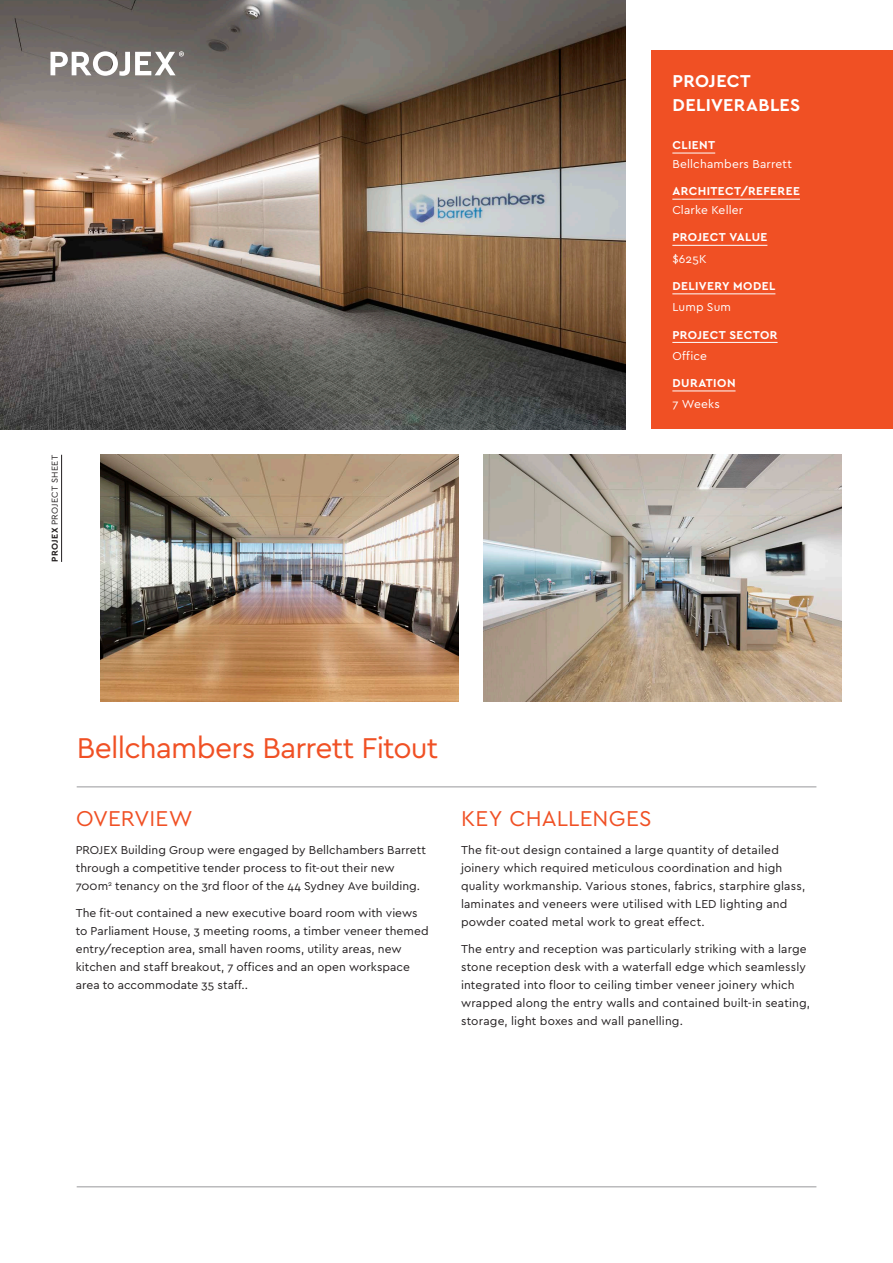
<style>
.page{position:relative;width:893px;height:1263px;background:#fff}
.page>*{position:absolute;margin:0;border:0;box-sizing:border-box;transform-origin:0 0}
.Heading_1{font:30px "Cera CY";letter-spacing:-.025em;color:#f05024}
.Heading_2{font:22.5px "Cera CY";letter-spacing:.005em;color:#f05024}
.Project_Deliverables{font:700 18px/24px "Cera CY";letter-spacing:.015em;color:#fff}
.Body{font:12px/18px "Cera CY";letter-spacing:.01em;color:#231f20}
.Sub_Heading_1{font:700 12px "Cera CY";letter-spacing:.03em;color:#fff}
.Sub_text___white{font:12px "Cera CY";letter-spacing:.015em;color:#fff}
.t1{font:9px "Cera CY";letter-spacing:.035em;color:#231f20}
.s1{font-weight:700}
</style>
<div class="page">
<hr style="left:77px;top:786px;width:739px;height:1px;background:#99989b">
<hr style="left:77px;top:1186px;width:739px;height:1px;background:#99989b">
<img style="left:100px;top:455px;width:358px;height:246px">
<img style="left:484px;top:455px;width:358px;height:246px">
<div style="left:651px;top:51px;width:242px;height:378px;background:#f05024"></div>
<hr style="left:672px;top:153px;width:43px;height:1px;background:#fff">
<hr style="left:672px;top:199px;width:128px;height:1px;background:#fff">
<hr style="left:672px;top:245px;width:95px;height:1px;background:#fff">
<hr style="left:672px;top:293px;width:103px;height:1px;background:#fff">
<hr style="left:672px;top:342px;width:106px;height:1px;background:#fff">
<hr style="left:672px;top:391px;width:63px;height:1px;background:#fff">
<img style="left:0;top:0;width:625px;height:429px">
<hr style="left:61px;top:455px;width:1px;height:107px;background:#231f20">
<svg style="left:51px;top:51px;width:133px;height:25px"></svg>
<p class="t1" style="left:50px;top:562px;width:109px;rotate:-90deg"><span class="s1">PROJEX</span> PROJECT SHEET</p>
<p class="Project_Deliverables" style="left:673px;top:69px;width:129px">PROJECT<br>DELIVERABLES</p>
<p class="Sub_Heading_1" style="left:672px;top:138px;width:44px">CLIENT</p>
<p class="Sub_text___white" style="left:672px;top:157px;width:121px">Bellchambers Barrett</p>
<p class="Sub_Heading_1" style="left:672px;top:184px;width:129px">ARCHITECT/REFEREE</p>
<p class="Sub_text___white" style="left:672px;top:203px;width:72px">Clarke Keller</p>
<p class="Sub_Heading_1" style="left:672px;top:230px;width:96px">PROJECT VALUE</p>
<p class="Sub_text___white" style="left:672px;top:252px;width:36px">$625K</p>
<p class="Sub_Heading_1" style="left:672px;top:279px;width:104px">DELIVERY MODEL</p>
<p class="Sub_text___white" style="left:672px;top:300px;width:60px">Lump Sum</p>
<p class="Sub_Heading_1" style="left:672px;top:328px;width:107px">PROJECT SECTOR</p>
<p class="Sub_text___white" style="left:672px;top:349px;width:36px">Office</p>
<p class="Sub_Heading_1" style="left:672px;top:376px;width:65px">DURATION</p>
<p class="Sub_text___white" style="left:672px;top:397px;width:49px">7 Weeks</p>
<p class="Heading_1" style="left:77px;top:731px;width:363px">Bellchambers Barrett Fitout</p>
<p class="Heading_2" style="left:76px;top:805px;width:118px">OVERVIEW</p>
<p class="Body" style="left:76px;top:841px;width:352px">PROJEX Building Group were engaged by Bellchambers Barrett through a competitive tender process to fit-out their new<br>700m<sup>2</sup> tenancy on the 3rd floor of the 44 Sydney Ave building.</p>
<p class="Body" style="left:76px;top:904px;width:354px">The fit-out contained a new executive board room with views to Parliament House, 3 meeting rooms, a timber veneer themed entry/reception area, small haven rooms, utility areas, new kitchen and staff breakout, 7 offices and an open workspace area to accommodate 35 staff..</p>
<p class="Heading_2" style="left:461px;top:805px;width:192px">KEY CHALLENGES</p>
<p class="Body" style="left:461px;top:841px;width:346px">The fit-out design contained a large quantity of detailed joinery which required meticulous coordination and high quality workmanship. Various stones, fabrics, starphire glass, laminates and veneers were utilised with LED lighting and powder coated metal work to great effect.</p>
<p class="Body" style="left:461px;top:940px;width:351px">The entry and reception was particularly striking with a large stone reception desk with a waterfall edge which seamlessly integrated into floor to ceiling timber veneer joinery which wrapped along the entry walls and contained built-in seating, storage, light boxes and wall panelling.</p>
</div>
